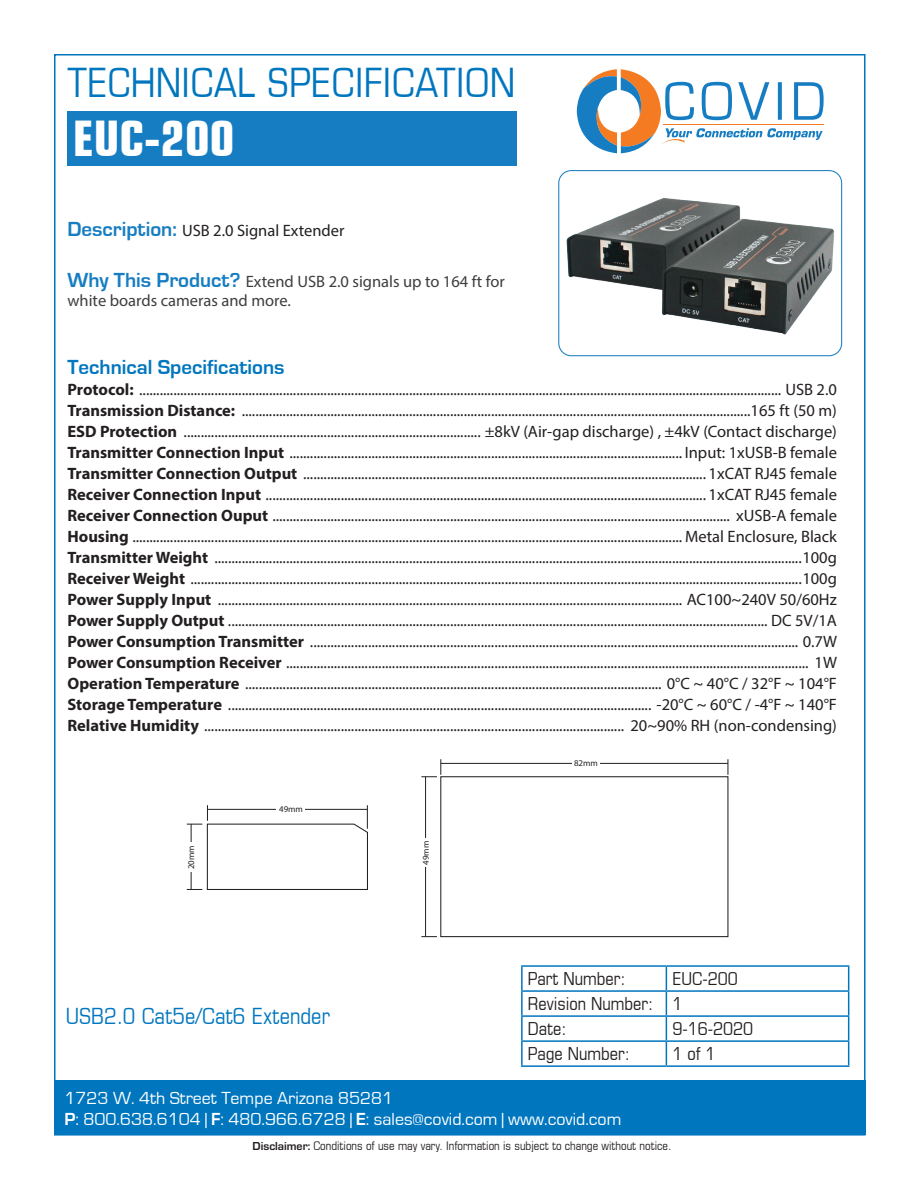
<style>
.page{position:relative;width:918px;height:1188px;background:#fff}
.page>*{position:absolute;margin:0;border:0;box-sizing:border-box;transform-origin:0 0}
.t1{font:700 condensed 49.35px "Eurostile";color:#fff}
.t2{font:condensed 40.65px "Eurostile";color:#0076be}
.t3{font:condensed 22.5px "Eurostile";color:#0076be}
.t4{font:700 21px "Eurostile";color:#0076be}
.t5{font:18px/21.6px "Eurostile";color:#fff}
.t6{font:condensed 18px/25px "Eurostile";color:#231f20}
.t7{font:16.5px/21px "Myriad Pro";color:#231f20;text-align:justify}
.t8{font:16.5px/19.8px "Myriad Pro";color:#3e3e3f}
.t9{font:condensed 12px "Eurostile";color:#231f20}
.t10{font:8.85px "Myriad Pro";color:#231f20}
.s1{font-family:"Eurostile";font-weight:700;font-size:21px;color:#177dc2}
.s2{font-weight:700}
.s3{font-weight:700;font-stretch:normal}
</style>
<div class="page">
<div style="left:54px;top:1080px;width:812px;height:55px;background:#0076be"></div>
<svg style="left:577px;top:69px;width:247px;height:84px"></svg>
<div style="left:68px;top:111px;width:449px;height:55px;background:#177dc2"></div>
<hr style="left:521px;top:965px;width:145px;height:2px;background:#0076be">
<hr style="left:521px;top:967px;width:2px;height:23px;background:#0076be">
<hr style="left:521px;top:990px;width:145px;height:2px;background:#0076be">
<hr style="left:521px;top:992px;width:2px;height:23px;background:#0076be">
<hr style="left:666px;top:965px;width:183px;height:2px;background:#0076be">
<hr style="left:666px;top:990px;width:183px;height:2px;background:#0076be">
<hr style="left:666px;top:1015px;width:183px;height:2px;background:#0076be">
<hr style="left:666px;top:1040px;width:183px;height:2px;background:#0076be">
<svg style="left:848px;top:967px;width:1px;height:98px"></svg>
<hr style="left:666px;top:1065px;width:183px;height:2px;background:#0076be">
<hr style="left:521px;top:1015px;width:145px;height:2px;background:#0076be">
<hr style="left:521px;top:1017px;width:2px;height:23px;background:#0076be">
<hr style="left:521px;top:1040px;width:145px;height:2px;background:#0076be">
<hr style="left:521px;top:1042px;width:2px;height:23px;background:#0076be">
<svg style="left:666px;top:967px;width:1px;height:98px"></svg>
<hr style="left:521px;top:1065px;width:145px;height:2px;background:#0076be">
<img style="left:559px;top:171px;width:283px;height:185px">
<div style="left:558px;top:170px;width:284px;height:186px;border:1px solid #177dc2;border-radius:13px"></div>
<hr style="left:441px;top:763px;width:287px;height:1px;background:#231f20">
<div style="left:572px;top:757px;width:28px;height:11px;background:#fff"></div>
<div style="left:440px;top:776px;width:288px;height:161px;border:1px solid #231f20"></div>
<hr style="left:425px;top:777px;width:1px;height:160px;background:#231f20">
<svg style="left:421px;top:936px;width:16px;height:1px"></svg>
<svg style="left:421px;top:759px;width:21px;height:18px"></svg>
<svg style="left:728px;top:759px;width:1px;height:16px"></svg>
<div style="left:420px;top:839px;width:11px;height:28px;background:#fff"></div>
<svg style="left:187px;top:805px;width:181px;height:85px"></svg>
<div style="left:277px;top:804px;width:28px;height:11px;background:#fff"></div>
<h2 class="t2" style="left:68px;top:58px;width:449px">TECHNICAL SPECIFICATION</h2>
<h1 class="t1" style="left:73px;top:109px;width:163px">EUC-200</h1>
<p class="t7" style="left:68px;top:220px;width:278px"><span class="s1">Description:</span> USB 2.0 Signal Extender</p>
<p class="t8" style="left:68px;top:271px;width:439px"><span class="s1">Why This Product?</span> Extend USB 2.0 signals up to 164 ft for white boards cameras and more.</p>
<p class="t4" style="left:68px;top:356px;width:219px">Technical Specifications</p>
<p class="t7" style="left:67px;top:379px;width:771px"><span class="s2">Protocol:</span> ............................................................................................................................................................................................ USB 2.0<br><span class="s2">Transmission Distance:</span> .....................................................................................................................................................165 ft (50 m)<br><span class="s2">ESD Protection</span> ....................................................................................... ±8kV (Air-gap discharge) , ±4kV (Contact discharge)<br><span class="s2">Transmitter Connection Input</span> ................................................................................................................... Input: 1xUSB-B female <span class="s2">Transmitter Connection Output</span> ...................................................................................................................... 1xCAT RJ45 female <span class="s2">Receiver Connection Input</span> ................................................................................................................................. 1xCAT RJ45 female <span class="s2">Receiver Connection Ouput</span> ...................................................................................................................................... xUSB-A female <span class="s2">Housing</span> ................................................................................................................................................................. Metal Enclosure, Black <span class="s2">Transmitter Weight</span> ............................................................................................................................................................................100g <span class="s2">Receiver Weight</span> ...................................................................................................................................................................................100g <span class="s2">Power Supply Input</span> ........................................................................................................................................ AC100~240V 50/60Hz <span class="s2">Power Supply Output</span> .............................................................................................................................................................. DC 5V/1A <span class="s2">Power Consumption Transmitter</span> ............................................................................................................................................... 0.7W <span class="s2">Power Consumption Receiver</span> ......................................................................................................................................................... 1W <span class="s2">Operation Temperature</span> .......................................................................................................................... 0°C ~ 40°C / 32°F ~ 104°F <span class="s2">Storage Temperature</span> ............................................................................................................................ -20°C ~ 60°C / -4°F ~ 140°F <span class="s2">Relative Humidity</span> ........................................................................................................................... 20~90% RH (non-condensing)</p>
<p class="t10" style="left:574px;top:758px;width:25px">82mm</p>
<p class="t10" style="left:186px;top:869px;width:25px;rotate:-90deg">20mm</p>
<p class="t10" style="left:279px;top:804px;width:25px">49mm</p>
<h3 class="t3" style="left:66px;top:1003px;width:266px">USB2.0 Cat5e/Cat6 Extender</h3>
<p class="t10" style="left:420px;top:865px;width:25px;rotate:-90deg">49mm</p>
<p class="t6" style="left:528px;top:966px;width:211px;text-indent:145px">EUC-200<br>Revision Number: 1<br>Date:</p>
<p class="t6" style="left:528px;top:966px;width:99px">Part Number:</p>
<p class="t6" style="left:672px;top:1016px;width:82px">9-16-2020</p>
<p class="t6" style="left:528px;top:1041px;width:103px">Page Number:</p>
<p class="t6" style="left:672px;top:1041px;width:45px">1 of 1</p>
<p class="t5" style="left:64px;top:1087px;width:559px">1723 W. 4th Street Tempe Arizona 85281<br><span class="s2">P</span>: 800.638.6104 | <span class="s2">F</span>: 480.966.6728 | <span class="s2">E</span>: sales@covid.com | www.covid.com</p>
<p class="t9" style="left:253px;top:1139px;width:420px"><span class="s3">Disclaimer:</span> Conditions of use may vary. Information is subject to change without notice.</p>
</div>
